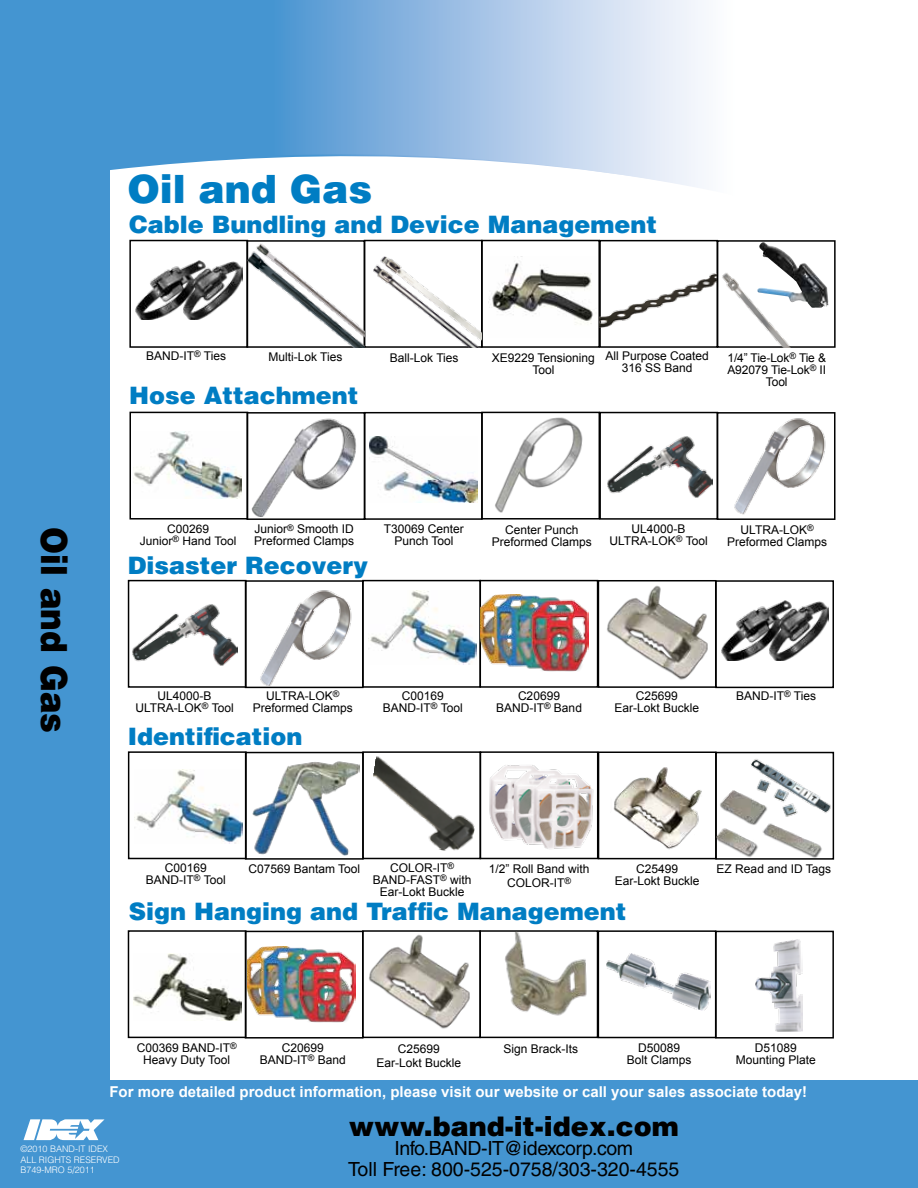
<style>
.page{position:relative;width:918px;height:1188px;background:#fff}
.page>*{position:absolute;margin:0;border:0;box-sizing:border-box;transform-origin:0 0}
.t1{font:900 39px "Helvetica LT Std";color:#007dc3}
.t2{font:900 36px "Helvetica LT Std";color:#000;scale:.9 1}
.t3{font:900 27px "Helvetica LT Std";color:#000}
.t4{font:900 24px "Helvetica LT Std";color:#007dc3}
.t5{font:19.5px/21px "Helvetica LT Std";letter-spacing:-.01em;color:#000;text-align:center}
.t6{font:700 15px "Arial";color:#fff}
.t7{font:12px/12px "Arial";color:#000;text-align:center}
.t8{font:11.7px/12px "Arial";color:#000;text-align:center}
.t9{font:300 9px/10.8px "Helvetica LT Std";color:#fff}
</style>
<div class="page">
<div style="left:245px;top:752px;width:119px;height:108px;border:2px solid #000"></div>
<div style="left:599px;top:412px;width:119px;height:108px;border:2px solid #000"></div>
<div style="left:481px;top:412px;width:119px;height:108px;border:2px solid #000"></div>
<div style="left:364px;top:412px;width:119px;height:108px;border:2px solid #000"></div>
<div style="left:246px;top:412px;width:119px;height:108px;border:2px solid #000"></div>
<div style="left:717px;top:240px;width:119px;height:108px;border:2px solid #000"></div>
<svg style="left:110px;top:0;width:592px;height:188px"></svg>
<div style="left:0;top:0;width:110px;height:1188px;background:#4495d1"></div>
<div style="left:0;top:1080px;width:918px;height:108px;background:#4495d1"></div>
<img style="left:719px;top:271px;width:98px;height:77px">
<svg style="left:24px;top:1119px;width:81px;height:21px"></svg>
<div style="left:717px;top:412px;width:118px;height:108px;border:2px solid #000"></div>
<img style="left:607px;top:436px;width:105px;height:62px">
<img style="left:370px;top:436px;width:108px;height:66px">
<img style="left:732px;top:413px;width:99px;height:102px">
<img style="left:250px;top:414px;width:108px;height:103px">
<img style="left:488px;top:413px;width:102px;height:105px">
<div style="left:129px;top:412px;width:119px;height:108px;border:2px solid #000"></div>
<img style="left:133px;top:432px;width:108px;height:67px">
<div style="left:479px;top:930px;width:119px;height:108px;border:2px solid #000"></div>
<div style="left:245px;top:931px;width:119px;height:108px;border:2px solid #000"></div>
<div style="left:598px;top:930px;width:118px;height:108px;border:2px solid #000"></div>
<div style="left:362px;top:930px;width:119px;height:108px;border:2px solid #000"></div>
<div style="left:715px;top:931px;width:119px;height:108px;border:2px solid #000"></div>
<div style="left:128px;top:930px;width:119px;height:108px;border:2px solid #000"></div>
<img style="left:134px;top:954px;width:108px;height:66px">
<img style="left:367px;top:930px;width:108px;height:108px">
<img style="left:502px;top:930px;width:88px;height:86px">
<img style="left:247px;top:946px;width:108px;height:77px">
<img style="left:607px;top:954px;width:103px;height:56px">
<img style="left:755px;top:940px;width:48px;height:92px">
<div style="left:599px;top:240px;width:119px;height:108px;border:2px solid #000"></div>
<div style="left:364px;top:240px;width:119px;height:108px;border:2px solid #000"></div>
<div style="left:481px;top:240px;width:119px;height:108px;border:2px solid #000"></div>
<div style="left:246px;top:240px;width:119px;height:108px;border:2px solid #000"></div>
<div style="left:129px;top:240px;width:119px;height:108px;border:2px solid #000"></div>
<img style="left:373px;top:256px;width:108px;height:92px">
<img style="left:247px;top:244px;width:117px;height:104px">
<img style="left:757px;top:242px;width:71px;height:66px">
<img style="left:135px;top:261px;width:107px;height:59px">
<img style="left:600px;top:252px;width:116px;height:87px">
<img style="left:489px;top:256px;width:104px;height:68px">
<img style="left:252px;top:761px;width:107px;height:95px">
<div style="left:480px;top:751px;width:118px;height:108px;border:2px solid #000"></div>
<div style="left:598px;top:752px;width:119px;height:107px;border:2px solid #000"></div>
<div style="left:362px;top:751px;width:119px;height:108px;border:2px solid #000"></div>
<div style="left:715px;top:752px;width:119px;height:108px;border:2px solid #000"></div>
<div style="left:128px;top:751px;width:119px;height:108px;border:2px solid #000"></div>
<img style="left:134px;top:770px;width:108px;height:74px">
<img style="left:489px;top:765px;width:105px;height:84px">
<img style="left:364px;top:756px;width:119px;height:98px">
<img style="left:717px;top:791px;width:108px;height:69px">
<img style="left:738px;top:753px;width:97px;height:69px">
<img style="left:611px;top:767px;width:95px;height:91px">
<div style="left:245px;top:580px;width:119px;height:108px;border:2px solid #000"></div>
<div style="left:128px;top:580px;width:119px;height:108px;border:2px solid #000"></div>
<div style="left:598px;top:580px;width:118px;height:108px;border:2px solid #000"></div>
<div style="left:480px;top:580px;width:118px;height:108px;border:2px solid #000"></div>
<div style="left:362px;top:580px;width:119px;height:108px;border:2px solid #000"></div>
<div style="left:715px;top:580px;width:119px;height:108px;border:2px solid #000"></div>
<img style="left:721px;top:601px;width:107px;height:59px">
<img style="left:368px;top:591px;width:108px;height:74px">
<img style="left:129px;top:602px;width:108px;height:66px">
<img style="left:605px;top:581px;width:108px;height:107px">
<img style="left:480px;top:595px;width:108px;height:76px">
<img style="left:258px;top:590px;width:99px;height:98px">
<h1 class="t1" style="left:128px;top:164px;width:246px">Oil and Gas</h1>
<h3 class="t4" style="left:129px;top:209px;width:530px">Cable Bundling and Device Management</h3>
<p class="t7" style="left:146px;top:350px;width:81px">BAND-IT<sup>®</sup> Ties</p>
<p class="t7" style="left:605px;top:350px;width:105px">All Purpose Coated<br>316 SS Band</p>
<p class="t7" style="left:268px;top:351px;width:76px">Multi-Lok Ties</p>
<p class="t7" style="left:390px;top:352px;width:70px">Ball-Lok Ties</p>
<p class="t7" style="left:727px;top:352px;width:100px">1/4” Tie-Lok<sup>®</sup> Tie &amp;<br>A92079 Tie-Lok<sup>®</sup> II<br>Tool</p>
<p class="t7" style="left:492px;top:351px;width:105px">XE9229 Tensioning<br>Tool</p>
<h3 class="t4" style="left:129px;top:380px;width:231px">Hose Attachment</h3>
<h2 class="t2" style="left:78px;top:527px;width:230px;rotate:90deg">Oil and Gas</h2>
<p class="t8" style="left:140px;top:523px;width:98px">C00269<br>Junior<sup>®</sup> Hand Tool</p>
<p class="t7" style="left:254px;top:523px;width:102px;text-align:left">Junior<sup>®</sup> Smooth ID<br>Preformed Clamps</p>
<p class="t7" style="left:492px;top:524px;width:102px">Center Punch<br>Preformed Clamps</p>
<p class="t7" style="left:384px;top:523px;width:82px">T30069 Center<br>Punch Tool</p>
<p class="t7" style="left:727px;top:524px;width:102px">ULTRA-LOK<sup>®<br></sup>Preformed Clamps</p>
<p class="t7" style="left:609px;top:523px;width:100px">UL4000-B<br>ULTRA-LOK<sup>®</sup> Tool</p>
<h3 class="t4" style="left:128px;top:550px;width:242px">Disaster Recovery</h3>
<p class="t7" style="left:136px;top:690px;width:100px">UL4000-B<br>ULTRA-LOK<sup>®</sup> Tool</p>
<p class="t7" style="left:253px;top:690px;width:102px">ULTRA-LOK<sup>®<br></sup>Preformed Clamps</p>
<p class="t7" style="left:615px;top:690px;width:86px">C25699<br>Ear-Lokt Buckle</p>
<p class="t7" style="left:402px;top:690px;width:44px">C00169</p>
<p class="t7" style="left:736px;top:690px;width:81px">BAND-IT<sup>®</sup> Ties</p>
<p class="t7" style="left:383px;top:702px;width:81px">BAND-IT<sup>®</sup> Tool</p>
<p class="t7" style="left:496px;top:690px;width:87px">C20699<br>BAND-IT<sup>®</sup> Band</p>
<h3 class="t4" style="left:128px;top:721px;width:176px">Identification</h3>
<p class="t7" style="left:373px;top:862px;width:100px">COLOR-IT<sup>®<br></sup>BAND-FAST<sup>®</sup> with<br>Ear-Lokt Buckle</p>
<p class="t7" style="left:636px;top:863px;width:44px">C25499</p>
<p class="t7" style="left:717px;top:863px;width:116px">EZ Read and ID Tags</p>
<p class="t7" style="left:146px;top:862px;width:81px">C00169<br>BAND-IT<sup>®</sup> Tool</p>
<p class="t7" style="left:489px;top:862px;width:102px;line-height:14.4px">1/2” Roll Band with<br>COLOR-IT<sup>®</sup></p>
<p class="t7" style="left:248px;top:863px;width:113px">C07569 Bantam Tool</p>
<p class="t7" style="left:615px;top:875px;width:86px">Ear-Lokt Buckle</p>
<h3 class="t4" style="left:129px;top:896px;width:499px">Sign Hanging and Traffic Management</h3>
<p class="t7" style="left:137px;top:1042px;width:102px">C00369 BAND-IT<sup>®<br></sup>Heavy Duty Tool</p>
<p class="t7" style="left:377px;top:1041px;width:86px;line-height:14.4px">C25699<br>Ear-Lokt Buckle</p>
<p class="t7" style="left:282px;top:1042px;width:44px">C20699</p>
<p class="t7" style="left:504px;top:1043px;width:76px">Sign Brack-Its</p>
<p class="t7" style="left:260px;top:1054px;width:87px">BAND-IT<sup>®</sup> Band</p>
<p class="t7" style="left:627px;top:1042px;width:66px">D50089<br>Bolt Clamps</p>
<p class="t7" style="left:736px;top:1042px;width:82px">D51089<br>Mounting Plate</p>
<p class="t6" style="left:110px;top:1082px;width:699px">For more detailed product information, please visit our website or call your sales associate today!</p>
<p class="t9" style="left:20px;top:1143px;width:101px">©2010 BAND-IT IDEX<br>ALL RIGHTS RESERVED<br>B749-MRO 5/2011</p>
<p class="t9" style="left:50px;top:1165px;width:43px">B155 6/10</p>
<h3 class="t3" style="left:349px;top:1108px;width:331px">www.band-it-idex.com</h3>
<h3 class="t5" style="left:348px;top:1138px;width:333px">Info.BAND-IT@idexcorp.com<br>Toll Free: 800-525-0758/303-320-4555</h3>
</div>
